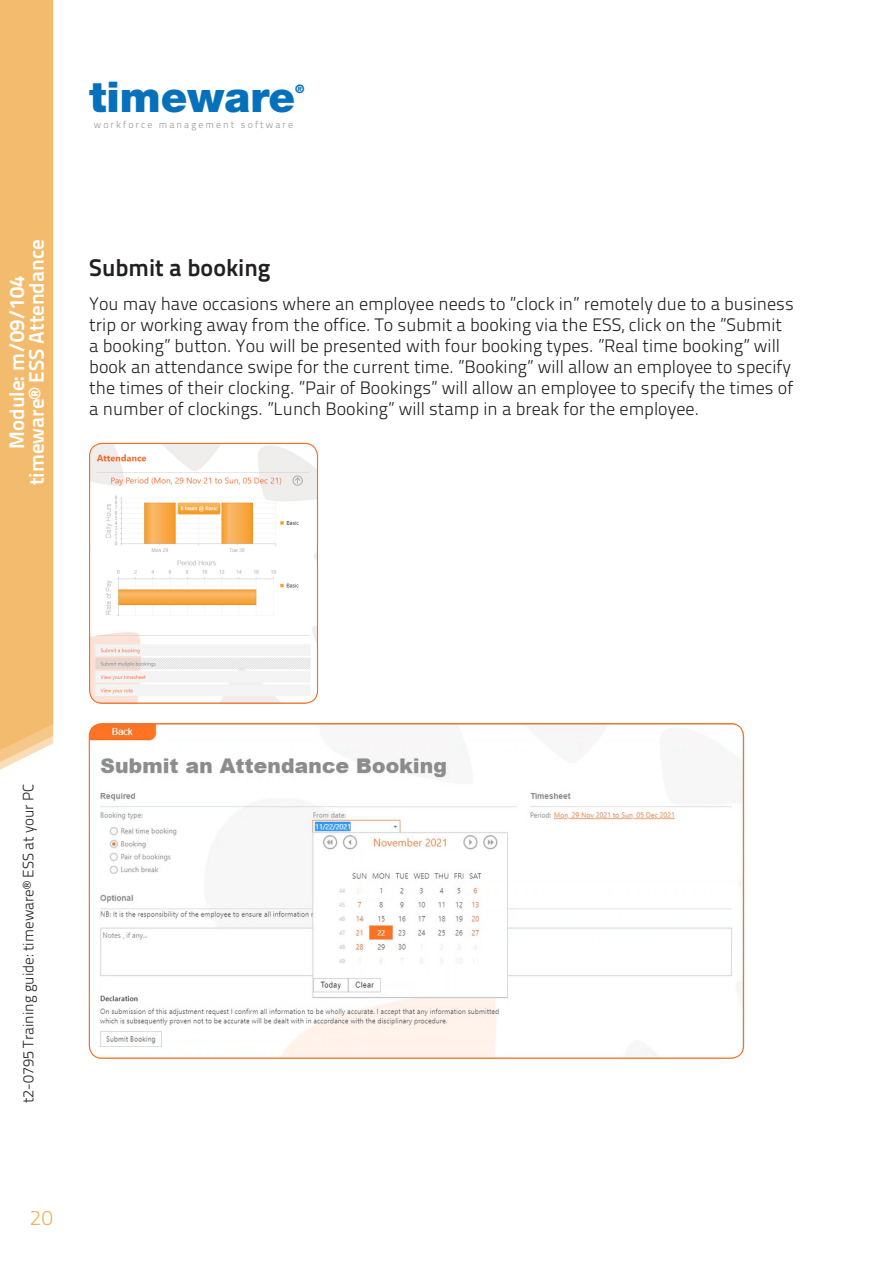
<style>
.page{position:relative;width:893px;height:1263px;background:#fff}
.page>*{position:absolute;margin:0;border:0;box-sizing:border-box;transform-origin:0 0}
.t1{font:900 42.45px "Helvetica Neue";color:#0671ba}
.body_12_on_14{font:24px "Titillium Text 22 L 800 wt";color:#231f20}
.t2{font:21px "Titillium Text 22 L 800 wt";color:#fff}
.t3{font:21px "Titillium Text 22 L 250 wt";color:#f0b45e}
.body_12_on_14-2{font:18px/21px "Titillium Text 22 L 250 wt";color:#231f20}
.t4{font:15px "Titillium Text 22 L 250 wt";color:#231f20}
.t5{font:900 11.7px "Helvetica Neue";color:#0671ba}
.t6{font:9.75px "Titillium Text 22 L 250 wt";letter-spacing:.21em;color:#939598}
</style>
<div class="page">
<div style="left:0;top:0;width:53px;height:770px;background:#f3bb6d"></div>
<img style="left:89px;top:724px;width:654px;height:334px">
<img style="left:90px;top:443px;width:227px;height:260px">
<div style="left:89px;top:443px;width:229px;height:261px;border:1px solid #f36e21;border-radius:13px"></div>
<p class="t2" style="left:20px;top:485px;width:247px;rotate:-90deg">timeware® ESS Attendance</p>
<p class="t2" style="left:1px;top:449px;width:175px;rotate:-90deg">Module: m/09/104</p>
<h1 class="t1" style="left:89px;top:72px;width:207px">timeware</h1>
<p class="t5" style="left:295px;top:82px;width:11px">®</p>
<p class="t6" style="left:94px;top:117px;width:201px">workforce management software</p>
<p class="body_12_on_14" style="left:89px;top:250px;width:183px">Submit a booking</p>
<p class="body_12_on_14-2" style="left:89px;top:292px;width:706px">You may have occasions where an employee needs to ”clock in” remotely due to a business trip or working away from the office. To submit a booking via the ESS, click on the ”Submit a booking” button. You will be presented with four booking types. ”Real time booking” will book an attendance swipe for the current time. ”Booking” will allow an employee to specify the times of their clocking. ”Pair of Bookings” will allow an employee to specify the times of a number of clockings. ”Lunch Booking” will stamp in a break for the employee.</p>
<p class="t4" style="left:17px;top:1103px;width:321px;rotate:-90deg">t2-0795 Training guide: timeware® ESS at your PC</p>
<p class="t3" style="left:30px;top:1202px;width:25px">20</p>
</div>
